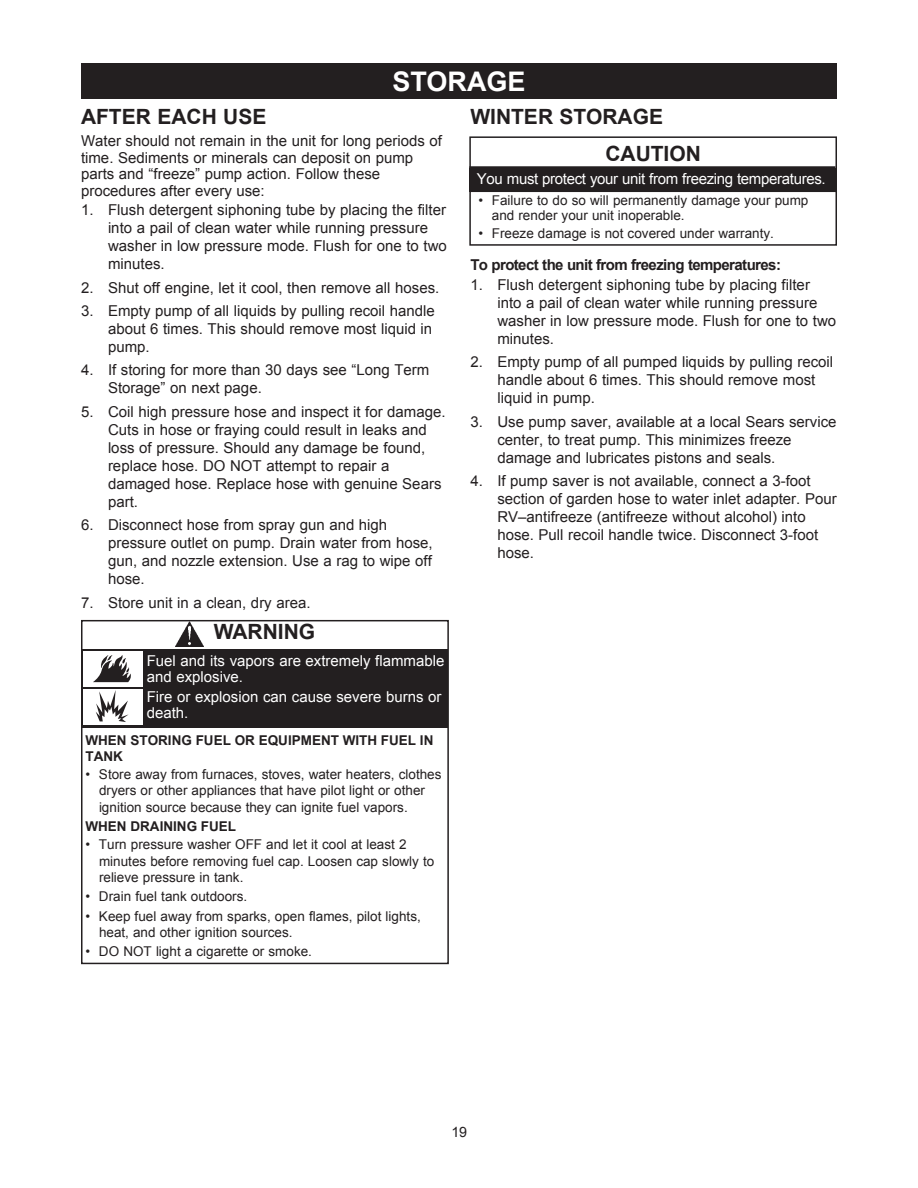
<style>
.page{position:relative;width:918px;height:1188px;background:#fff}
.page>*{position:absolute;margin:0;border:0;box-sizing:border-box;transform-origin:0 0}
.t1{font:700 27px "Arial";color:#fff}
.t2{font:700 21px "Arial";color:#231f20}
.t3{font:15px/18px "Arial";color:#231f20}
.t4{font:15px/16.5px "Arial";color:#fff}
.t5{font:15px "Arial";letter-spacing:-.02em;color:#fff}
.t6{font:700 15px "Arial";letter-spacing:-.04em;color:#231f20}
.t7{font:14.25px "Arial";color:#231f20}
.t8{font:13.5px/16.2px "Arial";color:#231f20}
.t9{font:700 13.5px/16.5px "Arial";color:#231f20}
</style>
<div class="page">
<div style="left:81px;top:64px;width:756px;height:35px;background:#231f20"></div>
<div style="left:469px;top:136px;width:368px;height:35px;border:2px solid #231f20"></div>
<div style="left:469px;top:191px;width:368px;height:55px;border:2px solid #231f20"></div>
<div style="left:469px;top:168px;width:368px;height:24px;background:#231f20"></div>
<hr style="left:469px;top:166px;width:366px;height:3px;background:#231f20">
<div style="left:81px;top:620px;width:368px;height:344px;border:2px solid #231f20"></div>
<div style="left:82px;top:649px;width:366px;height:78px;background:#231f20"></div>
<img style="left:176px;top:622px;width:28px;height:24px">
<div style="left:83px;top:652px;width:59px;height:35px;background:#fff"></div>
<svg style="left:93px;top:655px;width:38px;height:27px"></svg>
<div style="left:83px;top:689px;width:59px;height:35px;background:#fff"></div>
<svg style="left:96px;top:690px;width:33px;height:32px"></svg>
<h1 class="t1" style="left:392px;top:67px;width:135px">STORAGE</h1>
<h2 class="t2" style="left:81px;top:105px;width:187px">AFTER EACH USE</h2>
<p class="t3" style="left:81px;top:133px;width:363px;line-height:16.5px">Water should not remain in the unit for long periods of time. Sediments or minerals can deposit on pump parts and “freeze” pump action. Follow these procedures after every use:</p>
<p class="t3" style="left:108px;top:201px;width:340px;text-indent:-27px">1. Flush detergent siphoning tube by placing the filter into a pail of clean water while running pressure washer in low pressure mode. Flush for one to two minutes.</p>
<p class="t3" style="left:81px;top:278px;width:360px">2. Shut off engine, let it cool, then remove all hoses.</p>
<p class="t3" style="left:108px;top:302px;width:328px;text-indent:-27px">3. Empty pump of all liquids by pulling recoil handle about 6 times. This should remove most liquid in pump.</p>
<p class="t3" style="left:108px;top:361px;width:323px;text-indent:-27px">4. If storing for more than 30 days see “Long Term<br>Storage” on next page.</p>
<p class="t3" style="left:108px;top:403px;width:339px;text-indent:-27px">5. Coil high pressure hose and inspect it for damage.<br>Cuts in hose or fraying could result in leaks and loss of pressure. Should any damage be found, replace hose. DO NOT attempt to repair a damaged hose. Replace hose with genuine Sears part.</p>
<p class="t3" style="left:108px;top:516px;width:326px;text-indent:-27px">6. Disconnect hose from spray gun and high pressure outlet on pump. Drain water from hose, gun, and nozzle extension. Use a rag to wipe off hose.</p>
<p class="t3" style="left:81px;top:593px;width:231px">7. Store unit in a clean, dry area.</p>
<h2 class="t2" style="left:214px;top:620px;width:103px">WARNING</h2>
<p class="t4" style="left:147px;top:652px;width:299px">Fuel and its vapors are extremely flammable and explosive.</p>
<p class="t4" style="left:147px;top:688px;width:296px">Fire or explosion can cause severe burns or death.</p>
<p class="t9" style="left:86px;top:732px;width:349px">WHEN STORING FUEL OR EQUIPMENT WITH FUEL IN<br>TANK</p>
<p class="t8" style="left:99px;top:766px;width:344px;text-indent:-14px">• Store away from furnaces, stoves, water heaters, clothes dryers or other appliances that have pilot light or other ignition source because they can ignite fuel vapors.</p>
<p class="t9" style="left:86px;top:818px;width:152px">WHEN DRAINING FUEL</p>
<p class="t8" style="left:99px;top:837px;width:337px;text-indent:-14px">• Turn pressure washer OFF and let it cool at least 2 minutes before removing fuel cap. Loosen cap slowly to relieve pressure in tank.</p>
<p class="t8" style="left:86px;top:888px;width:163px">• Drain fuel tank outdoors.</p>
<p class="t8" style="left:99px;top:908px;width:323px;text-indent:-14px">• Keep fuel away from sparks, open flames, pilot lights, heat, and other ignition sources.</p>
<p class="t8" style="left:86px;top:944px;width:228px">• DO NOT light a cigarette or smoke.</p>
<h2 class="t2" style="left:470px;top:105px;width:194px">WINTER STORAGE</h2>
<h2 class="t2" style="left:605px;top:142px;width:97px">CAUTION</h2>
<p class="t8" style="left:492px;top:193px;width:318px;line-height:15px;text-indent:-14px">• Failure to do so will permanently damage your pump and render your unit inoperable.</p>
<p class="t8" style="left:478px;top:225px;width:297px">• Freeze damage is not covered under warranty.</p>
<p class="t5" style="left:477px;top:170px;width:350px">You must protect your unit from freezing temperatures.</p>
<p class="t6" style="left:470px;top:257px;width:312px">To protect the unit from freezing temperatures:</p>
<p class="t3" style="left:497px;top:276px;width:340px;text-indent:-27px">1. Flush detergent siphoning tube by placing filter into a pail of clean water while running pressure washer in low pressure mode. Flush for one to two minutes.</p>
<p class="t3" style="left:497px;top:353px;width:337px;text-indent:-27px">2. Empty pump of all pumped liquids by pulling recoil handle about 6 times. This should remove most liquid in pump.</p>
<p class="t3" style="left:497px;top:412px;width:341px;text-indent:-27px">3. Use pump saver, available at a local Sears service center, to treat pump. This minimizes freeze damage and lubricates pistons and seals.</p>
<p class="t3" style="left:497px;top:472px;width:341px;text-indent:-27px">4. If pump saver is not available, connect a 3-foot section of garden hose to water inlet adapter. Pour RV–antifreeze (antifreeze without alcohol) into hose. Pull recoil handle twice. Disconnect 3-foot hose.</p>
<p class="t7" style="left:451px;top:1124px;width:17px">19</p>
</div>
